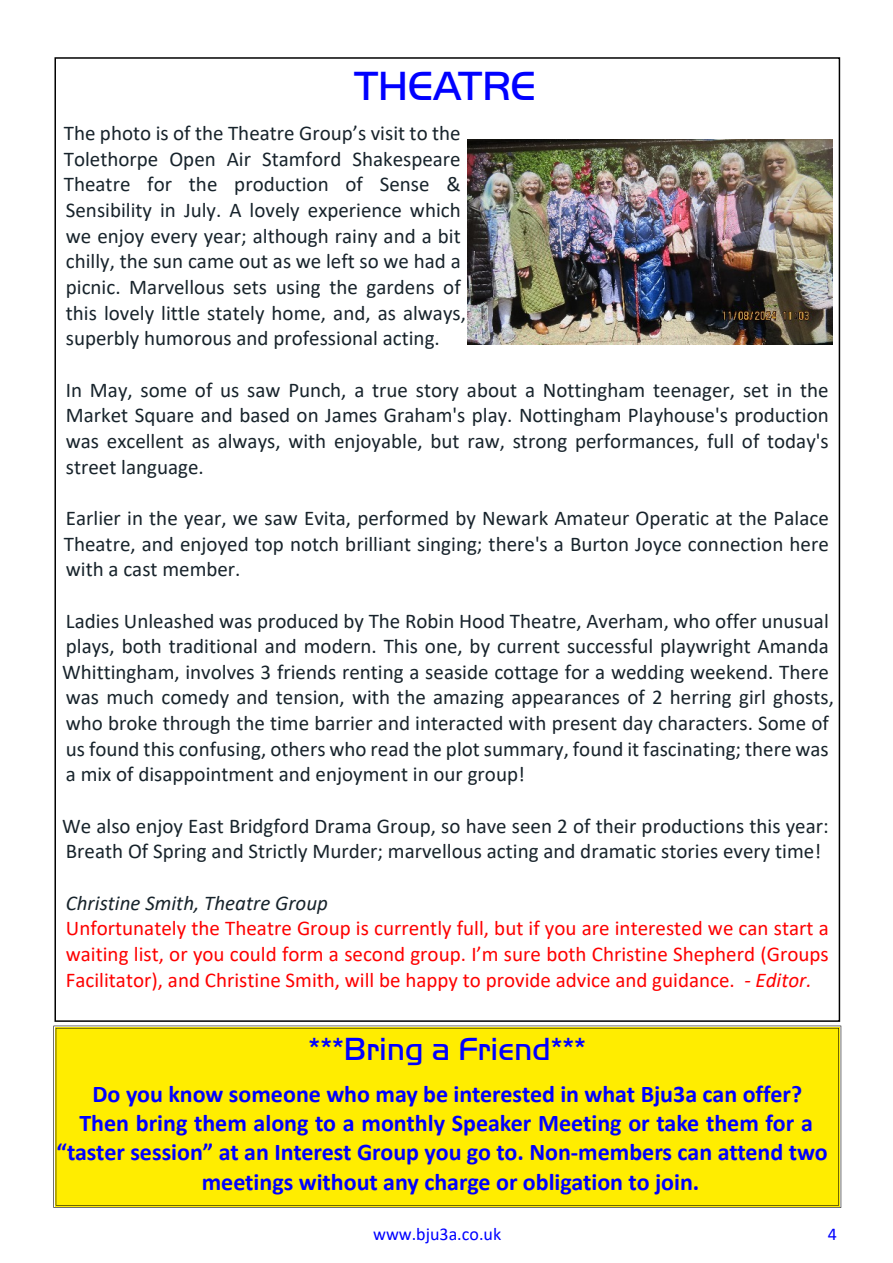
<style>
.page{position:relative;width:893px;height:1263px;background:#fff}
.page>*{position:absolute;margin:0;border:0;box-sizing:border-box;transform-origin:0 0}
.t1{font:42px "Handel Got D Ligh";color:#00f}
.t2{font:33px "Handel Got D Ligh";color:#00f}
.t3{font:700 24px "Calibri";color:#00f}
.t4{font:21px/25.7px "Calibri";color:#17232b}
.t5{font:21px/25.7px "Calibri";color:#fe0000;text-align:justify}
.t6{font:italic 21px "Calibri";color:#17232b}
.t7{font:18px "Calibri";color:#00f}
.s1{font-style:italic}
</style>
<div class="page">
<img style="left:467px;top:139px;width:365px;height:205px">
<div style="left:53px;top:1026px;width:788px;height:182px;background:#ffed00"></div>
<h1 class="t1" style="left:354px;top:66px;width:183px">THEATRE</h1>
<p class="t4" style="left:64px;top:122px;width:404px">The photo is of the Theatre Group’s visit to the Tolethorpe Open Air Stamford Shakespeare Theatre for the production of Sense &amp; Sensibility in July. A lovely experience which we enjoy every year; although rainy and a bit chilly, the sun came out as we left so we had a picnic. Marvellous sets using the gardens of this lovely little stately home, and, as always, superbly humorous and professional acting.</p>
<p class="t4" style="left:66px;top:379px;width:764px;text-align:justify">In May, some of us saw Punch, a true story about a Nottingham teenager, set in the Market Square and based on James Graham's play. Nottingham Playhouse's production was excellent as always, with enjoyable, but raw, strong performances, full of today's street language.</p>
<p class="t4" style="left:64px;top:507px;width:766px;text-align:justify">Earlier in the year, we saw Evita, performed by Newark Amateur Operatic at the Palace Theatre, and enjoyed top notch brilliant singing; there's a Burton Joyce connection here with a cast member.</p>
<p class="t4" style="left:62px;top:609px;width:773px">Ladies Unleashed was produced by The Robin Hood Theatre, Averham, who offer unusual plays, both traditional and modern. This one, by current successful playwright Amanda Whittingham, involves 3 friends renting a seaside cottage for a wedding weekend. There was much comedy and tension, with the amazing appearances of 2 herring girl ghosts, who broke through the time barrier and interacted with present day characters. Some of us found this confusing, others who read the plot summary, found it fascinating; there was a mix of disappointment and enjoyment in our group!</p>
<p class="t4" style="left:62px;top:815px;width:768px">We also enjoy East Bridgford Drama Group, so have seen 2 of their productions this year:<br>Breath Of Spring and Strictly Murder; marvellous acting and dramatic stories every time!</p>
<p class="t6" style="left:66px;top:894px;width:264px">Christine Smith, Theatre Group</p>
<p class="t5" style="left:66px;top:917px;width:764px">Unfortunately the Theatre Group is currently full, but if you are interested we can start a waiting list, or you could form a second group. I’m sure both Christine Shepherd (Groups Facilitator), and Christine Smith, will be happy to provide advice and guidance. <span class="s1">- Editor.</span></p>
<h2 class="t2" style="left:309px;top:1033px;width:279px">***Bring a Friend***</h2>
<p class="t3" style="left:93px;top:1084px;width:711px">Do you know someone who may be interested in what Bju3a can offer?</p>
<p class="t3" style="left:79px;top:1113px;width:735px">Then bring them along to a monthly Speaker Meeting or take them for a</p>
<p class="t3" style="left:57px;top:1142px;width:772px">“taster session” at an Interest Group you go to. Non-members can attend two</p>
<p class="t3" style="left:202px;top:1172px;width:499px">meetings without any charge or obligation to join.</p>
<p class="t7" style="left:373px;top:1226px;width:130px">www.bju3a.co.uk</p>
<p class="t7" style="left:828px;top:1226px;width:11px">4</p>
</div>
